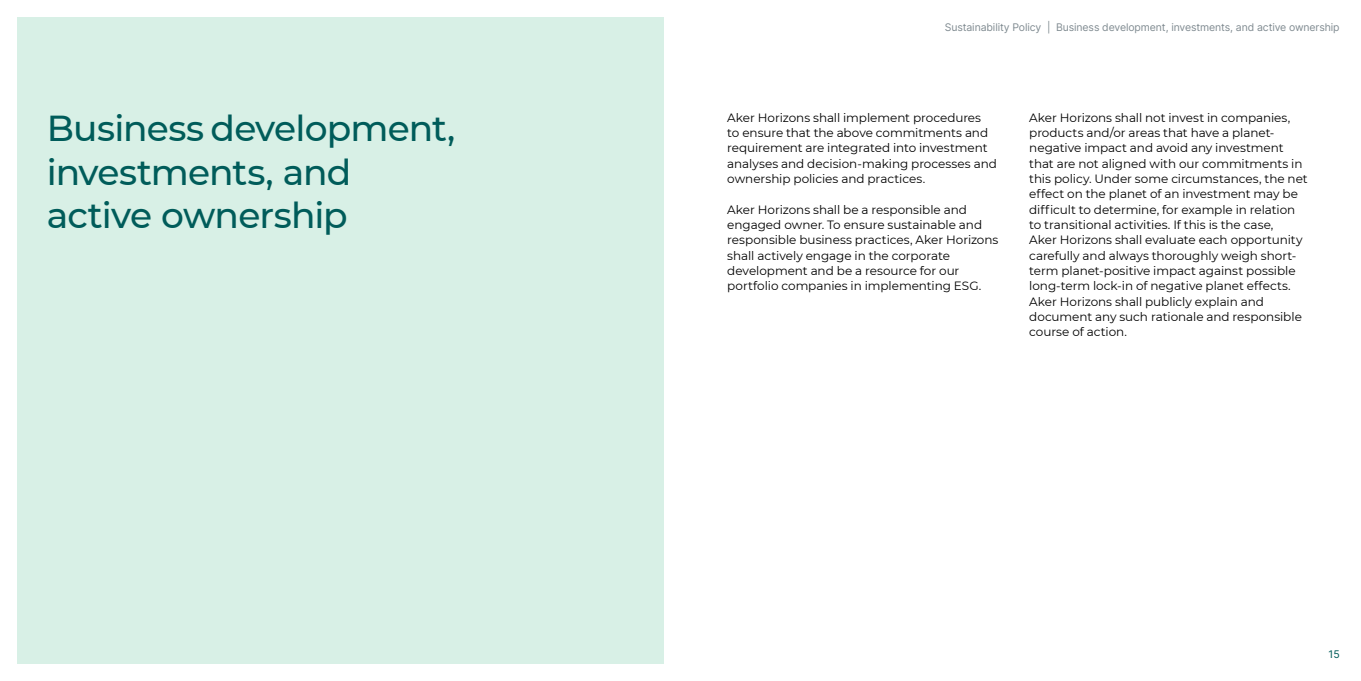
<style>
.page{position:relative;width:1361px;height:681px;background:#fff}
.page>*{position:absolute;margin:0;border:0;box-sizing:border-box;transform-origin:0 0}
.t1{font:500 36px/43.2px "Montserrat";letter-spacing:-.025em;color:#005c5a}
.t2{font:12px/15.3px "Montserrat";letter-spacing:-.005em;color:#000}
.t3{font:10.5px "Inter";letter-spacing:-.01em;color:#808b91}
.t4{font:10.5px "Inter";color:#005c5a}
</style>
<div class="page">
<div style="left:17px;top:17px;width:646px;height:646px;background:#d8f0e6"></div>
<p class="t3" style="left:945px;top:21px;width:396px">Sustainability Policy | Business development, investments, and active ownership</p>
<h1 class="t1" style="left:47px;top:110px;width:410px">Business development, investments, and active ownership</h1>
<p class="t2" style="left:727px;top:110px;width:271px">Aker Horizons shall implement procedures<br>to ensure that the above commitments and requirement are integrated into investment analyses and decision-making processes and ownership policies and practices.</p>
<p class="t2" style="left:727px;top:202px;width:273px">Aker Horizons shall be a responsible and engaged owner. To ensure sustainable and responsible business practices, Aker Horizons shall actively engage in the corporate development and be a resource for our portfolio companies in implementing ESG.</p>
<p class="t2" style="left:1029px;top:110px;width:280px">Aker Horizons shall not invest in companies, products and/or areas that have a planet&shy;negative impact and avoid any investment that are not aligned with our commitments in this policy. Under some circumstances, the net effect on the planet of an investment may be difficult to determine, for example in relation to transitional activities. If this is the case,<br>Aker Horizons shall evaluate each opportunity carefully and always thoroughly weigh short&shy;term planet-positive impact against possible long-term lock-in of negative planet effects.<br>Aker Horizons shall publicly explain and document any such rationale and responsible course of action.</p>
<p class="t4" style="left:1328px;top:648px;width:13px">15</p>
</div>
